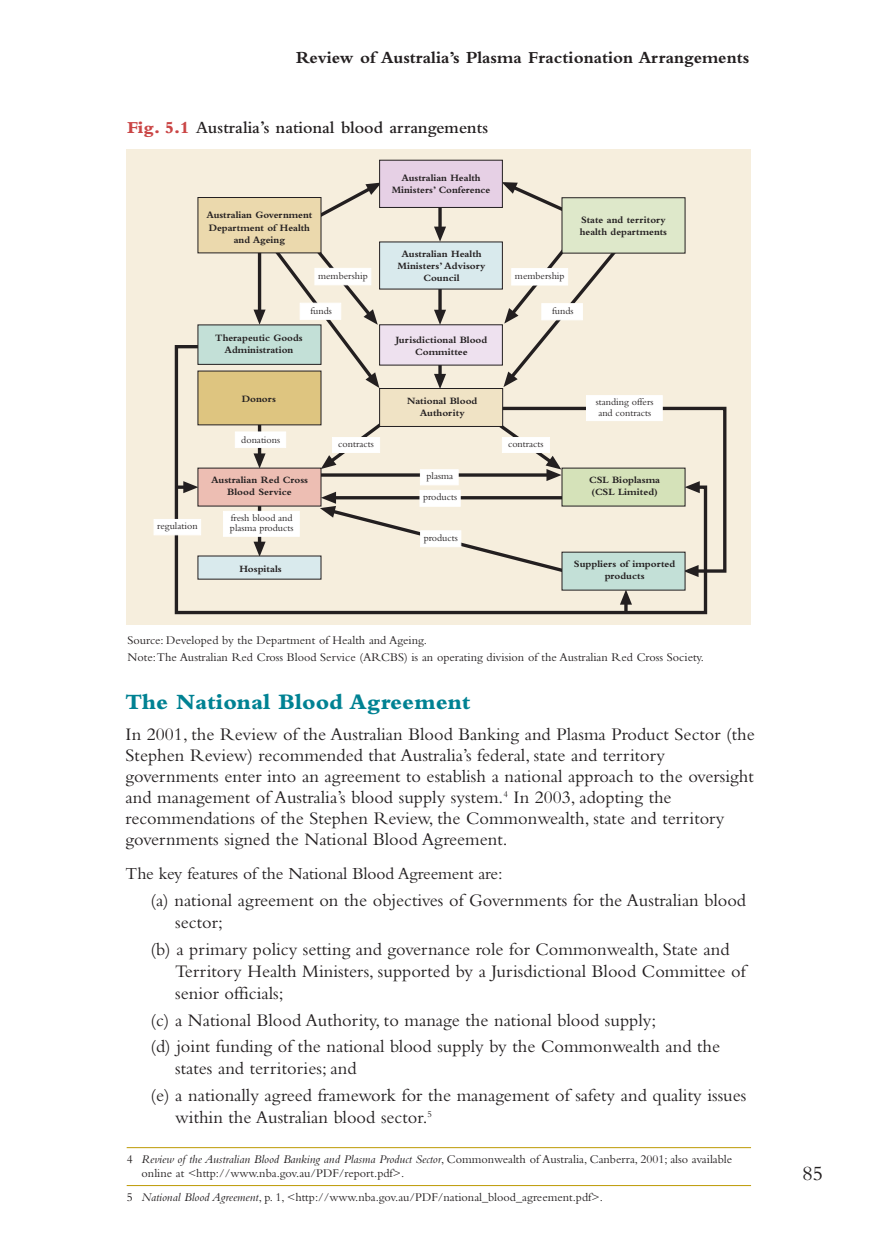
<style>
.page{position:relative;width:872px;height:1239px;background:#fff}
.page>*{position:absolute;margin:0;border:0;box-sizing:border-box;transform-origin:0 0}
.t1{font:800 22.75px "Bembo";color:#008293}
.t2{font:21px "Bembo";color:#231f20}
.t3{font:18.38px/21px "Bembo";color:#231f20}
.t4{font:700 17.5px "Bembo";color:#231f20}
.t5{font:17.5px "Bembo";letter-spacing:-.01em;color:#231f20}
.t6{font:600 17.5px "Bembo";color:#231f20}
.t7{font:12.25px/16.4px "Bembo";color:#231f20}
.t8{font:700 10.15px/12.2px "Bembo";color:#231f20;text-align:center}
.t9{font:10.15px/10.7px "Bembo";color:#231f20}
.t10{font:700 9.97px/12.1px "Bembo";color:#231f20;text-align:center}
.s1{font-weight:800;color:#ca4545}
.s2{font-style:italic}
</style>
<div class="page">
<div style="left:126px;top:149px;width:624px;height:475px;background:#f6eedd"></div>
<svg style="left:321px;top:182px;width:58px;height:42px"></svg>
<hr style="left:438px;top:196px;width:3px;height:32px;background:#231f20">
<svg style="left:434px;top:227px;width:12px;height:15px"></svg>
<hr style="left:438px;top:277px;width:3px;height:34px;background:#231f20">
<svg style="left:434px;top:310px;width:12px;height:14px"></svg>
<svg style="left:502px;top:182px;width:59px;height:29px"></svg>
<svg style="left:504px;top:251px;width:117px;height:92px"></svg>
<svg style="left:271px;top:236px;width:107px;height:107px"></svg>
<hr style="left:258px;top:248px;width:3px;height:63px;background:#231f20">
<svg style="left:253px;top:310px;width:12px;height:15px"></svg>
<svg style="left:173px;top:343px;width:535px;height:272px"></svg>
<hr style="left:258px;top:416px;width:3px;height:38px;background:#231f20">
<svg style="left:253px;top:453px;width:12px;height:15px"></svg>
<hr style="left:258px;top:499px;width:3px;height:44px;background:#231f20">
<svg style="left:253px;top:542px;width:12px;height:14px"></svg>
<svg style="left:320px;top:405px;width:407px;height:172px"></svg>
<svg style="left:620px;top:590px;width:12px;height:23px"></svg>
<svg style="left:177px;top:481px;width:20px;height:12px"></svg>
<div style="left:197px;top:468px;width:124px;height:38px;background:#edbeb3"></div>
<div style="left:154px;top:519px;width:47px;height:16px;background:#fff"></div>
<div style="left:197px;top:197px;width:124px;height:56px;background:#ebd9ad;border:1px solid #231f20"></div>
<div style="left:197px;top:325px;width:124px;height:40px;background:#c3e0d7;border:1px solid #231f20"></div>
<div style="left:197px;top:556px;width:124px;height:23px;background:#d9eaed"></div>
<div style="left:197px;top:371px;width:124px;height:54px;background:#dec580"></div>
<div style="left:379px;top:242px;width:123px;height:47px;background:#d9eaed"></div>
<div style="left:300px;top:303px;width:41px;height:17px;background:#fff"></div>
<div style="left:235px;top:432px;width:51px;height:16px;background:#fff"></div>
<div style="left:223px;top:511px;width:76px;height:26px;background:#fff"></div>
<div style="left:379px;top:160px;width:123px;height:48px;background:#e6d0e5;border:1px solid #231f20"></div>
<div style="left:379px;top:324px;width:123px;height:41px;background:#eee1ef;border:1px solid #231f20"></div>
<div style="left:379px;top:388px;width:124px;height:39px;background:#f0e3c5;border:1px solid #231f20"></div>
<div style="left:561px;top:552px;width:124px;height:38px;background:#c3e0d7"></div>
<div style="left:561px;top:468px;width:124px;height:38px;background:#d5e2b9"></div>
<div style="left:561px;top:197px;width:124px;height:56px;background:#dee8ca;border:1px solid #231f20"></div>
<div style="left:332px;top:437px;width:48px;height:16px;background:#fff"></div>
<div style="left:502px;top:437px;width:47px;height:16px;background:#fff"></div>
<div style="left:541px;top:303px;width:41px;height:17px;background:#fff"></div>
<div style="left:511px;top:268px;width:57px;height:17px;background:#fff"></div>
<div style="left:314px;top:268px;width:57px;height:17px;background:#fff"></div>
<div style="left:420px;top:469px;width:38px;height:16px;background:#fff"></div>
<div style="left:419px;top:490px;width:41px;height:17px;background:#fff"></div>
<div style="left:420px;top:530px;width:41px;height:17px;background:#fff"></div>
<div style="left:586px;top:395px;width:76px;height:26px;background:#fff"></div>
<hr style="left:127px;top:1147px;width:624px;height:1px;background:#bd9a04">
<hr style="left:127px;top:1185px;width:624px;height:1px;background:#bd9a04">
<p class="t4" style="left:296px;top:51px;width:454px">Review of Australia’s Plasma Fractionation Arrangements</p>
<p class="t6" style="left:127px;top:121px;width:362px"><span class="s1">Fig. 5.1</span> Australia’s national blood arrangements</p>
<p class="t8" style="left:206px;top:210px;width:107px">Australian Government<br>Department of Health and Ageing</p>
<p class="t8" style="left:392px;top:173px;width:100px">Australian Health<br>Ministers’ Conference</p>
<p class="t10" style="left:397px;top:249px;width:90px">Australian Health<br>Ministers’ Advisory<br>Council</p>
<p class="t9" style="left:318px;top:272px;width:51px">membership</p>
<p class="t9" style="left:515px;top:272px;width:51px">membership</p>
<p class="t8" style="left:579px;top:214px;width:89px;text-align:left">State and territory health departments</p>
<p class="t8" style="left:215px;top:332px;width:89px">Therapeutic Goods<br>Administration</p>
<p class="t9" style="left:310px;top:306px;width:23px">funds</p>
<p class="t10" style="left:395px;top:334px;width:93px">Jurisdictional Blood<br>Committee</p>
<p class="t9" style="left:552px;top:307px;width:23px">funds</p>
<p class="t10" style="left:242px;top:393px;width:36px">Donors</p>
<p class="t9" style="left:157px;top:522px;width:42px">regulation</p>
<p class="t9" style="left:241px;top:435px;width:40px">donations</p>
<p class="t10" style="left:211px;top:475px;width:99px">Australian Red Cross<br>Blood Service</p>
<p class="t9" style="left:230px;top:513px;width:65px">fresh blood and plasma products</p>
<p class="t10" style="left:239px;top:563px;width:44px">Hospitals</p>
<p class="t10" style="left:407px;top:395px;width:72px">National Blood<br>Authority</p>
<p class="t9" style="left:338px;top:440px;width:37px">contracts</p>
<p class="t9" style="left:508px;top:440px;width:37px">contracts</p>
<p class="t9" style="left:423px;top:467px;width:36px;line-height:20.7px;text-align:center">plasma products</p>
<p class="t9" style="left:423px;top:533px;width:36px">products</p>
<p class="t9" style="left:596px;top:397px;width:59px">standing offers and contracts</p>
<p class="t10" style="left:589px;top:475px;width:73px;text-align:left">CSL Bioplasma (CSL Limited)</p>
<p class="t10" style="left:574px;top:559px;width:103px">Suppliers of imported products</p>
<p class="t7" style="left:127px;top:633px;width:578px">Source: Developed by the Department of Health and Ageing.<br>Note:The Australian Red Cross Blood Service (ARCBS) is an operating division of the Australian Red Cross Society.</p>
<p class="t1" style="left:126px;top:694px;width:346px">The National Blood Agreement</p>
<p class="t3" style="left:126px;top:726px;width:630px">In 2001, the Review of the Australian Blood Banking and Plasma Product Sector (the Stephen Review) recommended that Australia’s federal, state and territory governments enter into an agreement to establish a national approach to the oversight and management of Australia’s blood supply system.<sup>4</sup> In 2003, adopting the recommendations of the Stephen Review, the Commonwealth, state and territory governments signed the National Blood Agreement.</p>
<p class="t5" style="left:126px;top:868px;width:378px">The key features of the National Blood Agreement are:</p>
<p class="t3" style="left:175px;top:891px;width:572px;line-height:21.9px;text-indent:-25px">(a) national agreement on the objectives of Governments for the Australian blood sector;</p>
<p class="t3" style="left:175px;top:940px;width:572px;line-height:21.9px;text-indent:-25px">(b) a primary policy setting and governance role for Commonwealth, State and<br>Territory Health Ministers, supported by a Jurisdictional Blood Committee of senior officials;</p>
<p class="t3" style="left:150px;top:1008px;width:571px;line-height:26.8px">(c) a National Blood Authority, to manage the national blood supply;<br>(d) joint funding of the national blood supply by the Commonwealth and the</p>
<p class="t3" style="left:150px;top:1057px;width:597px;line-height:26.8px;text-indent:25px">states and territories; and<br>(e) a nationally agreed framework for the management of safety and quality issues</p>
<p class="t3" style="left:175px;top:1108px;width:258px">within the Australian blood sector.<sup>5</sup></p>
<p class="t7" style="left:141px;top:1153px;width:592px;line-height:14px;text-indent:-15px">4 <span class="s2">Review of the Australian Blood Banking and Plasma Product Sector</span>, Commonwealth of Australia, Canberra, 2001; also available online at &lt;http://www.nba.gov.au/PDF/report.pdf&gt;.</p>
<p class="t7" style="left:127px;top:1190px;width:477px">5 <span class="s2">National Blood Agreement</span>, p. 1, &lt;http://www.nba.gov.au/PDF/national_blood_agreement.pdf&gt;.</p>
<p class="t2" style="left:802px;top:1166px;width:22px">85</p>
</div>
